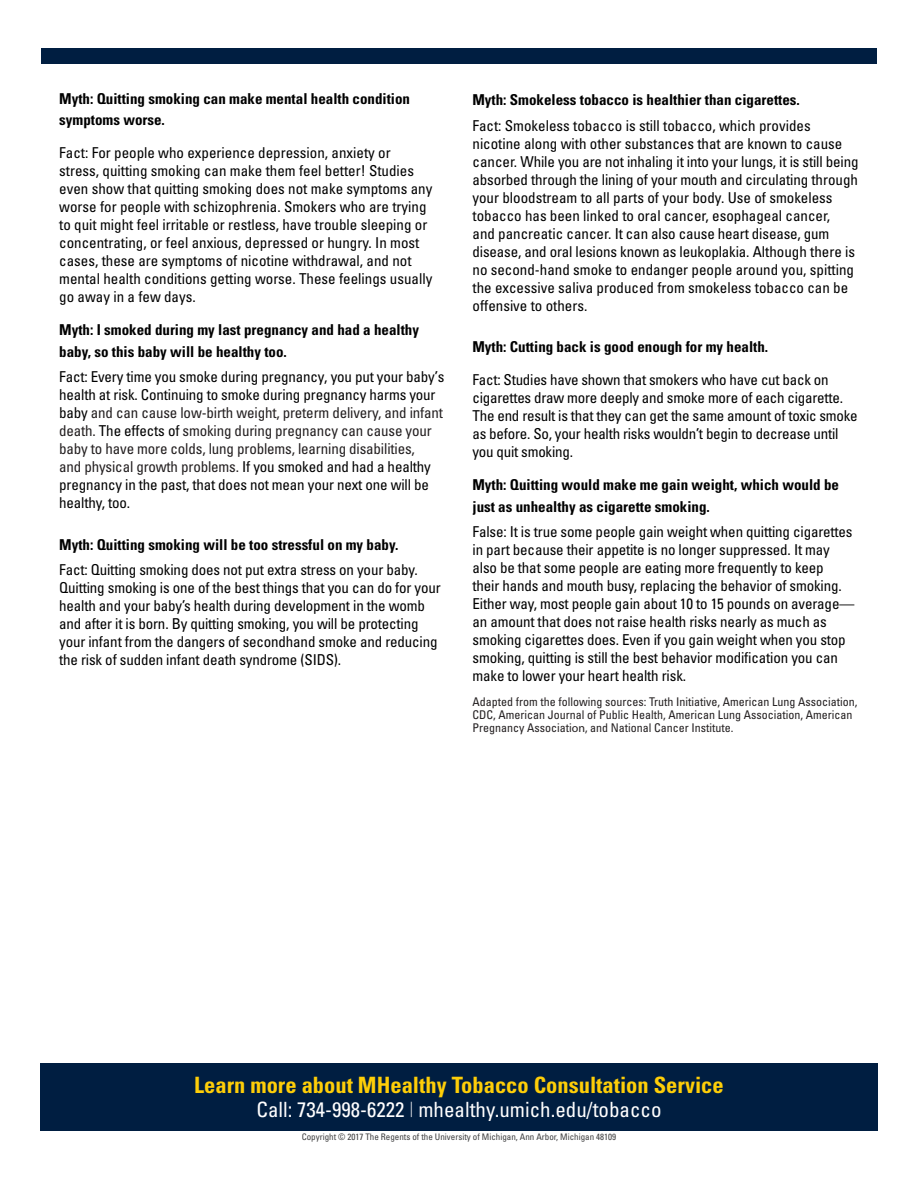
<style>
.page{position:relative;width:918px;height:1188px;background:#fff}
.page>*{position:absolute;margin:0;border:0;box-sizing:border-box;transform-origin:0 0}
.t1{font:700 condensed 22.5px "Univers LT Std";color:#fece08}
.t2{font:condensed 21px "Univers LT Std";color:#fff}
.Normal__Web{font:condensed 15px/18px "Univers LT Std";letter-spacing:-.01em;color:#000}
.Annotation_text{font:condensed 15px/18px "Univers LT Std";letter-spacing:-.01em;color:#000}
.Normal__Web-2{font:700 condensed 15px/21.6px "Univers LT Std";color:#000}
.t3{font:condensed 12px/12.9px "Univers LT Std";color:#231f20}
.t4{font:condensed 9px "Univers LT Std";color:#3e3e3f}
.s1{color:#231f20}
.s2{font-family:"Myriad Pro";font-stretch:normal}
.s3{font-weight:100;font-stretch:ultra-condensed}
</style>
<div class="page">
<div style="left:40px;top:1063px;width:838px;height:67px;background:#001e41"></div>
<div style="left:41px;top:48px;width:836px;height:16px;background:#001e41"></div>
<p class="Normal__Web-2" style="left:59px;top:88px;width:352px">Myth: Quitting smoking can make mental health condition symptoms worse.</p>
<p class="Normal__Web" style="left:59px;top:144px;width:375px">Fact: For people who experience depression, anxiety or stress, quitting smoking can make them feel better! Studies even show that quitting smoking does not make symptoms any worse for people with schizophrenia. Smokers who are trying to quit might feel irritable or restless, have trouble sleeping or concentrating, or feel anxious, depressed or hungry. In most cases, these are symptoms of nicotine withdrawal, and not mental health conditions getting worse. These feelings usually go away in a few days.</p>
<p class="Normal__Web-2" style="left:59px;top:319px;width:361px">Myth: I smoked during my last pregnancy and had a healthy baby, so this baby will be healthy too.</p>
<p class="Annotation_text" style="left:59px;top:368px;width:387px">Fact: Every time you smoke during pregnancy, you put your baby’s health at risk. Continuing to smoke during pregnancy harms your baby <span class="s1">and can cause low-birth weight, preterm delivery, and infant death.</span> The effects of <span class="s1">smoking during pregnancy can cause your baby to have more colds, lung problems, learning disabilities,<br>and physical growth problems.</span> If you smoked and had a healthy pregnancy in the past, that does not mean your next one will be healthy, too.</p>
<p class="Normal__Web-2" style="left:59px;top:533px;width:341px">Myth: Quitting smoking will be too stressful on my baby.</p>
<p class="Normal__Web" style="left:59px;top:560px;width:383px">Fact: Quitting smoking does not put extra stress on your baby.<br>Quitting smoking is one of the best things that you can do for your health and your baby’s health during development in the womb and after it is born. By quitting smoking, you will be protecting your infant from the dangers of secondhand smoke and reducing the risk of sudden infant death syndrome (SIDS).</p>
<p class="Normal__Web-2" style="left:472px;top:89px;width:329px">Myth: Smokeless tobacco is healthier than cigarettes.</p>
<p class="Normal__Web" style="left:472px;top:116px;width:388px">Fact: Smokeless tobacco is still tobacco, which provides nicotine along with other substances that are known to cause cancer. While you are not inhaling it into your lungs, it is still being absorbed through the lining of your mouth and circulating through your bloodstream to all parts of your body. Use of smokeless tobacco has been linked to oral cancer, esophageal cancer,<br>and pancreatic cancer. It can also cause heart disease, gum disease, and oral lesions known as leukoplakia. Although there is no second-hand smoke to endanger people around you, spitting the excessive saliva produced from smokeless tobacco can be offensive to others.</p>
<p class="Normal__Web-2" style="left:472px;top:336px;width:297px">Myth: Cutting back is good enough for my health.</p>
<p class="Normal__Web" style="left:472px;top:370px;width:387px">Fact: Studies have shown that smokers who have cut back on cigarettes draw more deeply and smoke more of each cigarette.<br>The end result is that they can get the same amount of toxic smoke as before. So, your health risks wouldn’t begin to decrease until you quit smoking.</p>
<p class="Normal__Web-2" style="left:472px;top:474px;width:368px">Myth: Quitting would make me gain weight, which would be just as unhealthy as cigarette smoking.</p>
<p class="Normal__Web" style="left:472px;top:523px;width:383px">False: It is true some people gain weight when quitting cigarettes in part because their appetite is no longer suppressed. It may also be that some people are eating more frequently to keep their hands and mouth busy, replacing the behavior of smoking.<br>Either way, most people gain about 10 to 15 pounds on average— an amount that does not raise health risks nearly as much as smoking cigarettes does. Even if you gain weight when you stop smoking, quitting is still the best behavior modification you can make to lower your heart health risk.</p>
<p class="t3" style="left:472px;top:695px;width:386px">Adapted from the following sources: Truth Initiative, American Lung Association,<br>CDC, American Journal of Public Health, American Lung Association, American<br>Pregnancy Associati<span class="s2">on,</span> and National Cancer Institute.</p>
<p class="t1" style="left:194px;top:1072px;width:531px">Learn more about MHealthy Tobacco Consultation Service</p>
<p class="t2" style="left:256px;top:1097px;width:407px">Call: 734-998-6222 <span class="s3">|</span> mhealthy.umich.edu/tobacco</p>
<p class="t4" style="left:302px;top:1131px;width:316px">Copyright © 2017 The Regents of the University of Michigan, Ann Arbor, Michigan 48109</p>
</div>
